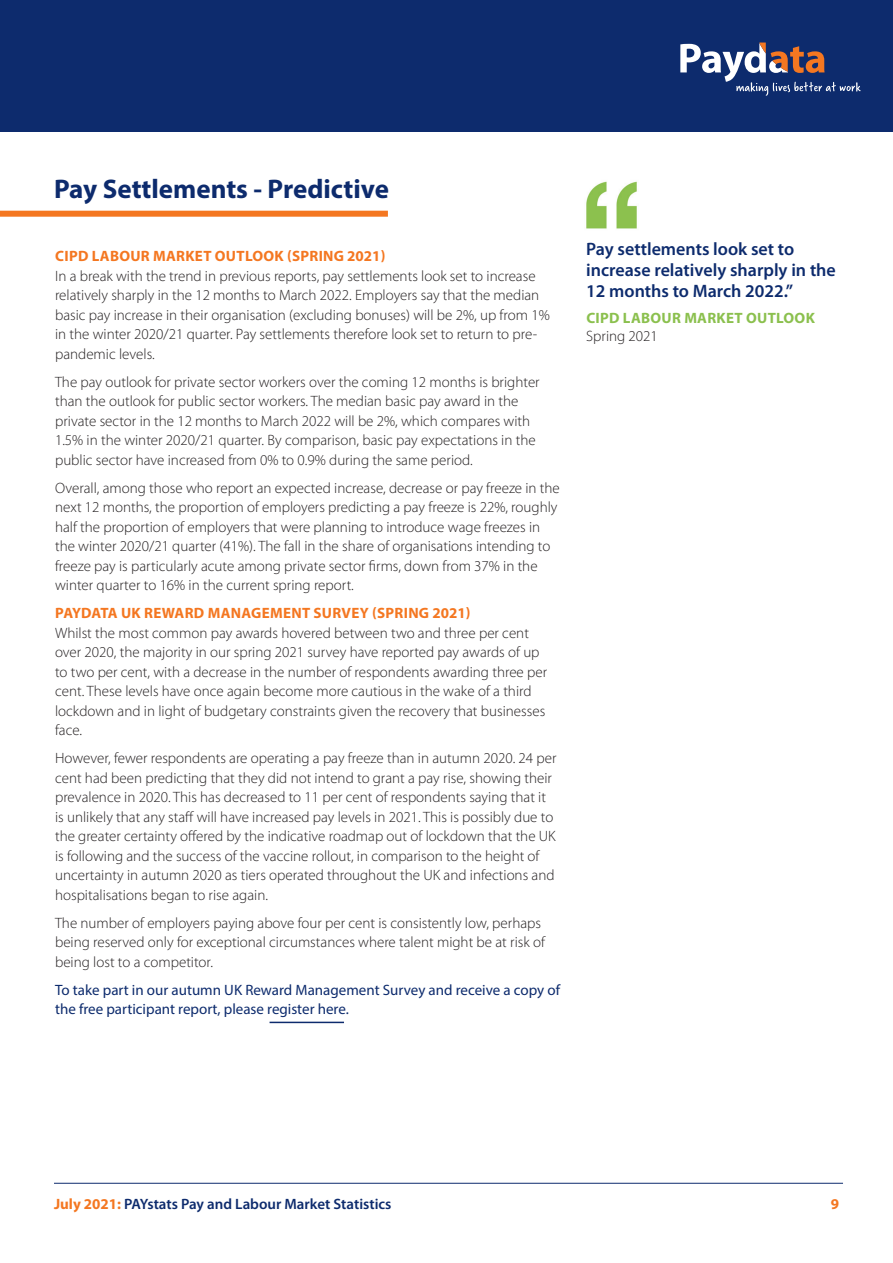
<style>
.page{position:relative;width:893px;height:1263px;background:#fff}
.page>*{position:absolute;margin:0;border:0;box-sizing:border-box;transform-origin:0 0}
.t1{font:700 27px "Myriad Pro";color:#0d2b6d}
.t2{font:600 18px/21px "Myriad Pro";color:#0d2b6d}
.t3{font:300 15px/19.5px "Myriad Pro";color:#231f20}
.t4{font:15px/19.5px "Myriad Pro";color:#0d2b6d}
.t5{font:700 15px "Myriad Pro";letter-spacing:.02em;color:#f47721}
.t6{font:600 15px "Myriad Pro";color:#0d2b6d}
.t7{font:700 15px/18px "Myriad Pro";letter-spacing:.02em;color:#8bc04e}
.s1{font-weight:300;color:#231f20}
.s2{font-weight:700;color:#f47721}
</style>
<div class="page">
<div style="left:0;top:211px;width:388px;height:6px;background:#f47721"></div>
<img style="left:586px;top:181px;width:51px;height:48px">
<div style="left:0;top:0;width:893px;height:132px;background:#0d2b6d"></div>
<svg style="left:680px;top:43px;width:181px;height:53px"></svg>
<hr style="left:54px;top:1183px;width:789px;height:1px;background:#0d2b6d">
<hr style="left:270px;top:1022px;width:74px;height:1px;background:#0d2b6d">
<p class="t1" style="left:54px;top:171px;width:336px">Pay Settlements - Predictive</p>
<p class="t5" style="left:55px;top:246px;width:332px">CIPD LABOUR MARKET OUTLOOK (SPRING 2021)</p>
<p class="t3" style="left:55px;top:266px;width:496px">In a break with the trend in previous reports, pay settlements look set to increase relatively sharply in the 12 months to March 2022. Employers say that the median basic pay increase in their organisation (excluding bonuses) will be 2%, up from 1% in the winter 2020/21 quarter. Pay settlements therefore look set to return to pre&shy;pandemic levels.</p>
<p class="t3" style="left:55px;top:372px;width:486px">The pay outlook for private sector workers over the coming 12 months is brighter than the outlook for public sector workers. The median basic pay award in the private sector in the 12 months to March 2022 will be 2%, which compares with 1.5% in the winter 2020/21 quarter. By comparison, basic pay expectations in the public sector have increased from 0% to 0.9% during the same period.</p>
<p class="t3" style="left:55px;top:478px;width:506px">Overall, among those who report an expected increase, decrease or pay freeze in the next 12 months, the proportion of employers predicting a pay freeze is 22%, roughly half the proportion of employers that were planning to introduce wage freezes in the winter 2020/21 quarter (41%). The fall in the share of organisations intending to freeze pay is particularly acute among private sector firms, down from 37% in the winter quarter to 16% in the current spring report.</p>
<p class="t5" style="left:55px;top:603px;width:417px">PAYDATA UK REWARD MANAGEMENT SURVEY (SPRING 2021)</p>
<p class="t3" style="left:55px;top:623px;width:494px">Whilst the most common pay awards hovered between two and three per cent over 2020, the majority in our spring 2021 survey have reported pay awards of up to two per cent, with a decrease in the number of respondents awarding three per cent. These levels have once again become more cautious in the wake of a third lockdown and in light of budgetary constraints given the recovery that businesses face.</p>
<p class="t3" style="left:55px;top:748px;width:503px">However, fewer respondents are operating a pay freeze than in autumn 2020. 24 per cent had been predicting that they did not intend to grant a pay rise, showing their prevalence in 2020. This has decreased to 11 per cent of respondents saying that it is unlikely that any staff will have increased pay levels in 2021. This is possibly due to the greater certainty offered by the indicative roadmap out of lockdown that the UK is following and the success of the vaccine rollout, in comparison to the height of uncertainty in autumn 2020 as tiers operated throughout the UK and infections and hospitalisations began to rise again.</p>
<p class="t3" style="left:55px;top:913px;width:491px">The number of employers paying above four per cent is consistently low, perhaps being reserved only for exceptional circumstances where talent might be at risk of being lost to a competitor.</p>
<p class="t4" style="left:55px;top:980px;width:506px">To take part in our autumn UK Reward Management Survey and receive a copy of the free participant report, please register here.</p>
<p class="t2" style="left:586px;top:237px;width:251px">Pay settlements look set to increase relatively sharply in the<br>12 months to March 2022.”</p>
<p class="t7" style="left:586px;top:308px;width:230px">CIPD LABOUR MARKET OUTLOOK<br><span class="s1">Spring 2021</span></p>
<p class="t6" style="left:54px;top:1195px;width:339px"><span class="s2">July 2021:</span> PAYstats Pay and Labour Market Statistics</p>
<p class="t5" style="left:831px;top:1194px;width:10px">9</p>
</div>
